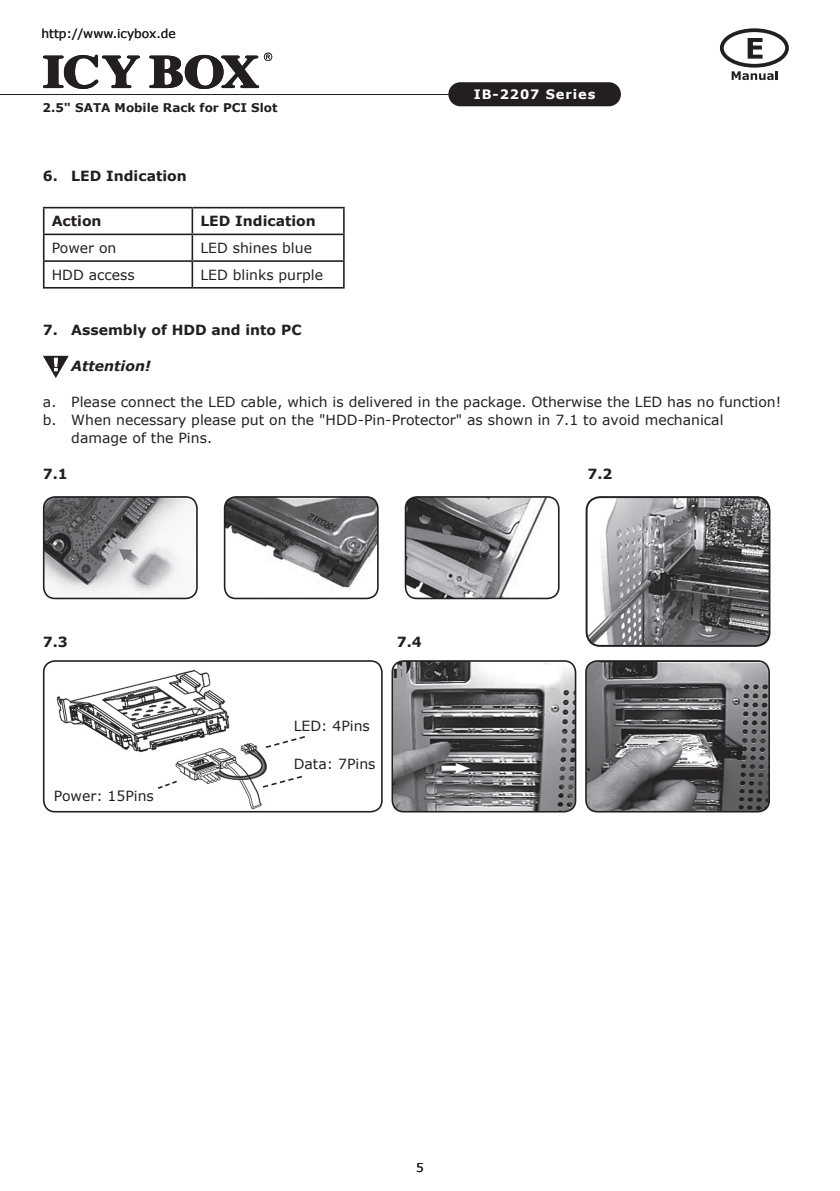
<style>
.page{position:relative;width:840px;height:1191px;background:#fff}
.page>*{position:absolute;margin:0;border:0;box-sizing:border-box;transform-origin:0 0}
.t1{font:14px "Verdana";color:#231f20}
.t2{font:700 14px "Verdana";color:#231f20}
.t3{font:italic 700 14px "Verdana";color:#231f20}
.t4{font:700 13px "Verdana";letter-spacing:.07em;color:#fff}
.t5{font:12.2px "Verdana";color:#231f20}
.t6{font:700 12px "Verdana";color:#231f20}
.t7{font:12px "Verdana";color:#231f20}
</style>
<div class="page">
<hr style="left:0;top:94px;width:461px;height:1px;background:#231f20">
<div style="left:448px;top:82px;width:172px;height:24px;background:#231f20;border-radius:12px"></div>
<svg style="left:720px;top:30px;width:67px;height:36px"></svg>
<div style="left:719px;top:28px;width:69px;height:40px;border:4px solid #231f20;border-radius:50%"></div>
<svg style="left:747px;top:38px;width:15px;height:21px"></svg>
<svg style="left:731px;top:71px;width:46px;height:9px"></svg>
<svg style="left:43px;top:53px;width:229px;height:36px"></svg>
<hr style="left:43px;top:207px;width:149px;height:1px;background:#231f20">
<hr style="left:192px;top:207px;width:152px;height:1px;background:#231f20">
<hr style="left:191px;top:208px;width:2px;height:25px;background:#231f20">
<hr style="left:43px;top:233px;width:149px;height:2px;background:#231f20">
<hr style="left:192px;top:233px;width:152px;height:2px;background:#231f20">
<hr style="left:191px;top:235px;width:2px;height:25px;background:#231f20">
<hr style="left:43px;top:260px;width:149px;height:2px;background:#231f20">
<svg style="left:43px;top:208px;width:1px;height:79px"></svg>
<hr style="left:192px;top:260px;width:152px;height:2px;background:#231f20">
<hr style="left:191px;top:262px;width:2px;height:25px;background:#231f20">
<svg style="left:343px;top:208px;width:1px;height:79px"></svg>
<hr style="left:43px;top:287px;width:149px;height:1px;background:#231f20">
<hr style="left:192px;top:287px;width:152px;height:1px;background:#231f20">
<svg style="left:43px;top:356px;width:26px;height:22px"></svg>
<img style="left:44px;top:497px;width:153px;height:101px">
<div style="left:43px;top:496px;width:155px;height:103px;border:2px solid #231f20;border-radius:11px"></div>
<img style="left:224px;top:497px;width:153px;height:101px">
<div style="left:224px;top:496px;width:154px;height:103px;border:2px solid #231f20;border-radius:11px"></div>
<img style="left:407px;top:497px;width:151px;height:101px">
<div style="left:404px;top:496px;width:155px;height:103px;border:2px solid #231f20;border-radius:11px"></div>
<img style="left:588px;top:497px;width:181px;height:148px">
<div style="left:585px;top:496px;width:185px;height:151px;border:2px solid #231f20;border-radius:14px"></div>
<img style="left:394px;top:661px;width:181px;height:150px">
<div style="left:391px;top:660px;width:185px;height:152px;border:2px solid #231f20;border-radius:11px"></div>
<img style="left:56px;top:670px;width:211px;height:139px">
<div style="left:43px;top:660px;width:339px;height:152px;border:2px solid #231f20;border-radius:11px"></div>
<svg style="left:156px;top:779px;width:23px;height:11px"></svg>
<svg style="left:261px;top:774px;width:41px;height:15px"></svg>
<svg style="left:264px;top:735px;width:41px;height:14px"></svg>
<img style="left:585px;top:661px;width:183px;height:150px">
<div style="left:585px;top:660px;width:184px;height:152px;border:2px solid #231f20;border-radius:11px"></div>
<p class="t5" style="left:41px;top:25px;width:136px">http://www.icybox.de</p>
<p class="t6" style="left:43px;top:99px;width:236px">2.5" SATA Mobile Rack for PCI Slot</p>
<p class="t2" style="left:43px;top:166px;width:145px">6. LED Indication</p>
<p class="t2" style="left:52px;top:211px;width:51px">Action</p>
<p class="t2" style="left:200px;top:211px;width:117px">LED Indication</p>
<p class="t1" style="left:52px;top:238px;width:66px">Power on</p>
<p class="t1" style="left:200px;top:238px;width:113px">LED shines blue</p>
<p class="t1" style="left:52px;top:265px;width:84px">HDD access</p>
<p class="t1" style="left:200px;top:265px;width:124px">LED blinks purple</p>
<p class="t4" style="left:473px;top:85px;width:123px">IB-2207 Series</p>
<p class="t2" style="left:43px;top:319px;width:260px">7. Assembly of HDD and into PC</p>
<p class="t3" style="left:71px;top:355px;width:81px">Attention!</p>
<p class="t1" style="left:43px;top:392px;width:739px">a. Please connect the LED cable, which is delivered in the package. Otherwise the LED has no function!</p>
<p class="t1" style="left:43px;top:410px;width:681px">b. When necessary please put on the "HDD-Pin-Protector" as shown in 7.1 to avoid mechanical</p>
<p class="t1" style="left:71px;top:428px;width:142px">damage of the Pins.</p>
<p class="t2" style="left:43px;top:463px;width:26px">7.1</p>
<p class="t2" style="left:587px;top:463px;width:26px">7.2</p>
<p class="t2" style="left:43px;top:632px;width:26px">7.3</p>
<p class="t2" style="left:396px;top:632px;width:26px">7.4</p>
<p class="t1" style="left:54px;top:786px;width:101px">Power: 15Pins</p>
<p class="t1" style="left:293px;top:716px;width:78px">LED: 4Pins</p>
<p class="t1" style="left:293px;top:754px;width:83px">Data: 7Pins</p>
<p class="t7" style="left:416px;top:1159px;width:9px">5</p>
</div>
